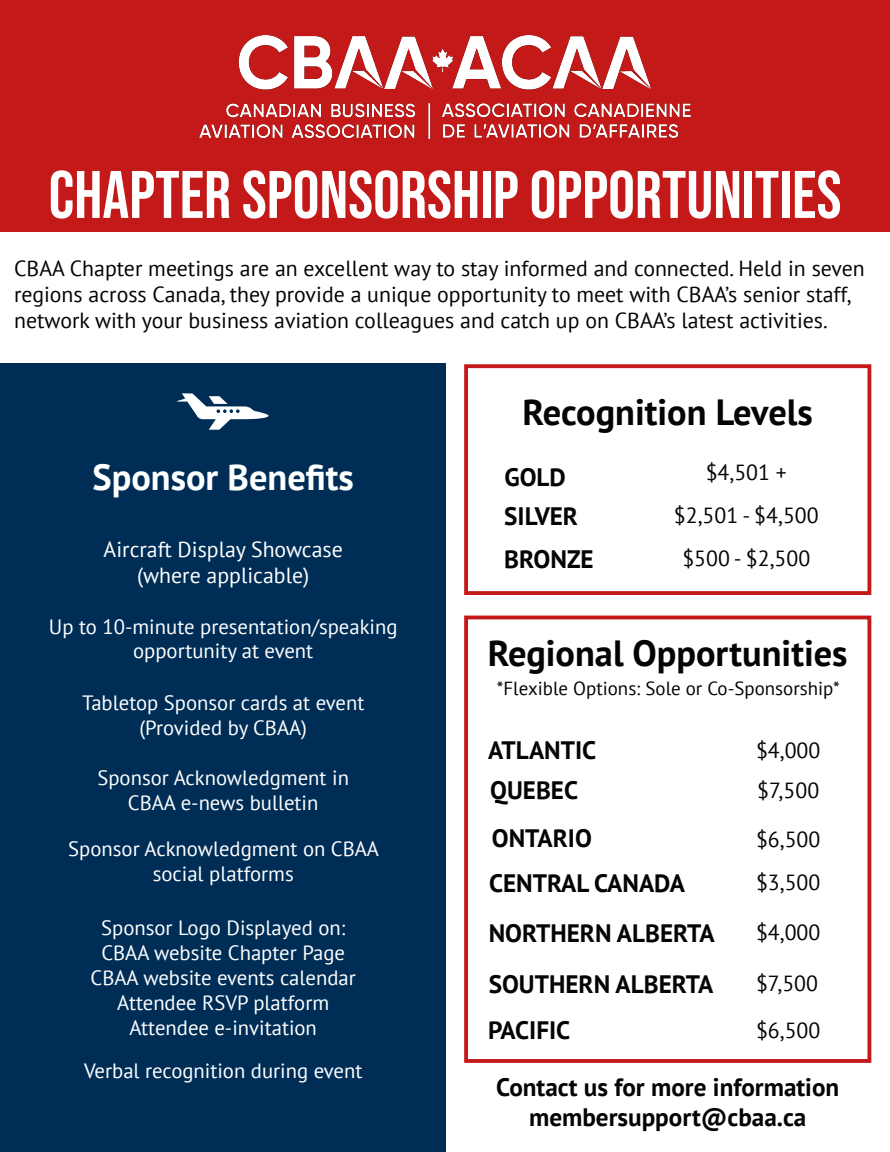
<style>
.page{position:relative;width:890px;height:1152px;background:#fff}
.page>*{position:absolute;margin:0;border:0;box-sizing:border-box;transform-origin:0 0}
.t1{font:67.2px "Bebas Neue";color:#fff}
.t2{font:700 36.4px "PT Sans";color:#040404}
.t3{font:700 36.4px "PT Sans";color:#feffff}
.t4{font:700 25.2px/30.4px "PT Sans";color:#040404}
.t5{font:22px/26.4px "PT Sans";color:#040404}
.t6{font:22px/26.4px "PT Sans";color:#feffff;text-align:center}
.t7{font:20.8px/24.8px "PT Sans";color:#feffff;text-align:center}
.t8{font:18.8px "PT Sans";color:#040404}
</style>
<div class="page">
<div style="left:0;top:363px;width:445px;height:789px;background:#002d56"></div>
<div style="left:464px;top:364px;width:407px;height:231px;border:4px solid #c41919"></div>
<div style="left:0;top:0;width:890px;height:231px;background:#c41919"></div>
<img style="left:199px;top:35px;width:492px;height:103px">
<div style="left:464px;top:616px;width:407px;height:447px;border:4px solid #c41919"></div>
<svg style="left:177px;top:393px;width:92px;height:37px"></svg>
<h1 class="t1" style="left:49px;top:157px;width:794px">CHAPTER SPONSORSHIP OPPORTUNITIES</h1>
<p class="t5" style="left:14px;top:254px;width:852px">CBAA Chapter meetings are an excellent way to stay informed and connected. Held in seven regions across Canada, they provide a unique opportunity to meet with CBAA’s senior staff, network with your business aviation colleagues and catch up on CBAA’s latest activities.</p>
<h2 class="t3" style="left:92px;top:454px;width:263px">Sponsor Benefits</h2>
<h2 class="t2" style="left:523px;top:388px;width:292px">Recognition Levels</h2>
<p class="t4" style="left:504px;top:462px;width:63px">GOLD</p>
<p class="t5" style="left:706px;top:459px;width:83px">$4,501 +</p>
<p class="t5" style="left:674px;top:502px;width:146px">$2,501 - $4,500</p>
<p class="t4" style="left:504px;top:494px;width:91px;line-height:43.6px">SILVER<br>BRONZE</p>
<p class="t6" style="left:104px;top:536px;width:241px">Aircraft Display Showcase (where applicable)</p>
<p class="t5" style="left:682px;top:544px;width:129px">$500 - $2,500</p>
<p class="t7" style="left:49px;top:614px;width:350px">Up to 10-minute presentation/speaking opportunity at event</p>
<p class="t7" style="left:82px;top:690px;width:284px">Tabletop Sponsor cards at event (Provided by CBAA)</p>
<p class="t7" style="left:97px;top:765px;width:253px">Sponsor Acknowledgment in<br>CBAA e-news bulletin</p>
<p class="t7" style="left:68px;top:836px;width:312px">Sponsor Acknowledgment on CBAA social platforms</p>
<p class="t7" style="left:91px;top:915px;width:267px">Sponsor Logo Displayed on:<br>CBAA website Chapter Page<br>CBAA website events calendar<br>Attendee RSVP platform<br>Attendee e-invitation</p>
<p class="t7" style="left:84px;top:1058px;width:280px">Verbal recognition during event</p>
<h2 class="t2" style="left:488px;top:629px;width:361px">Regional Opportunities</h2>
<p class="t8" style="left:497px;top:676px;width:344px">*Flexible Options: Sole or Co-Sponsorship*</p>
<p class="t4" style="left:488px;top:729px;width:110px;line-height:40.4px">ATLANTIC<br>QUEBEC</p>
<p class="t4" style="left:492px;top:823px;width:102px">ONTARIO</p>
<p class="t4" style="left:489px;top:858px;width:227px;line-height:50.4px">CENTRAL CANADA<br>NORTHERN ALBERTA</p>
<p class="t4" style="left:488px;top:961px;width:227px;line-height:45.6px">SOUTHERN ALBERTA<br>PACIFIC</p>
<p class="t5" style="left:756px;top:729px;width:66px;line-height:40.4px">$4,000 $7,500</p>
<p class="t5" style="left:756px;top:817px;width:66px;line-height:43.6px">$6,500 $3,500</p>
<p class="t5" style="left:756px;top:919px;width:66px">$4,000</p>
<p class="t5" style="left:756px;top:960px;width:66px;line-height:46.4px">$7,500 $6,500</p>
<p class="t4" style="left:496px;top:1071px;width:345px;text-align:center">Contact us for more information membersupport@cbaa.ca</p>
</div>
